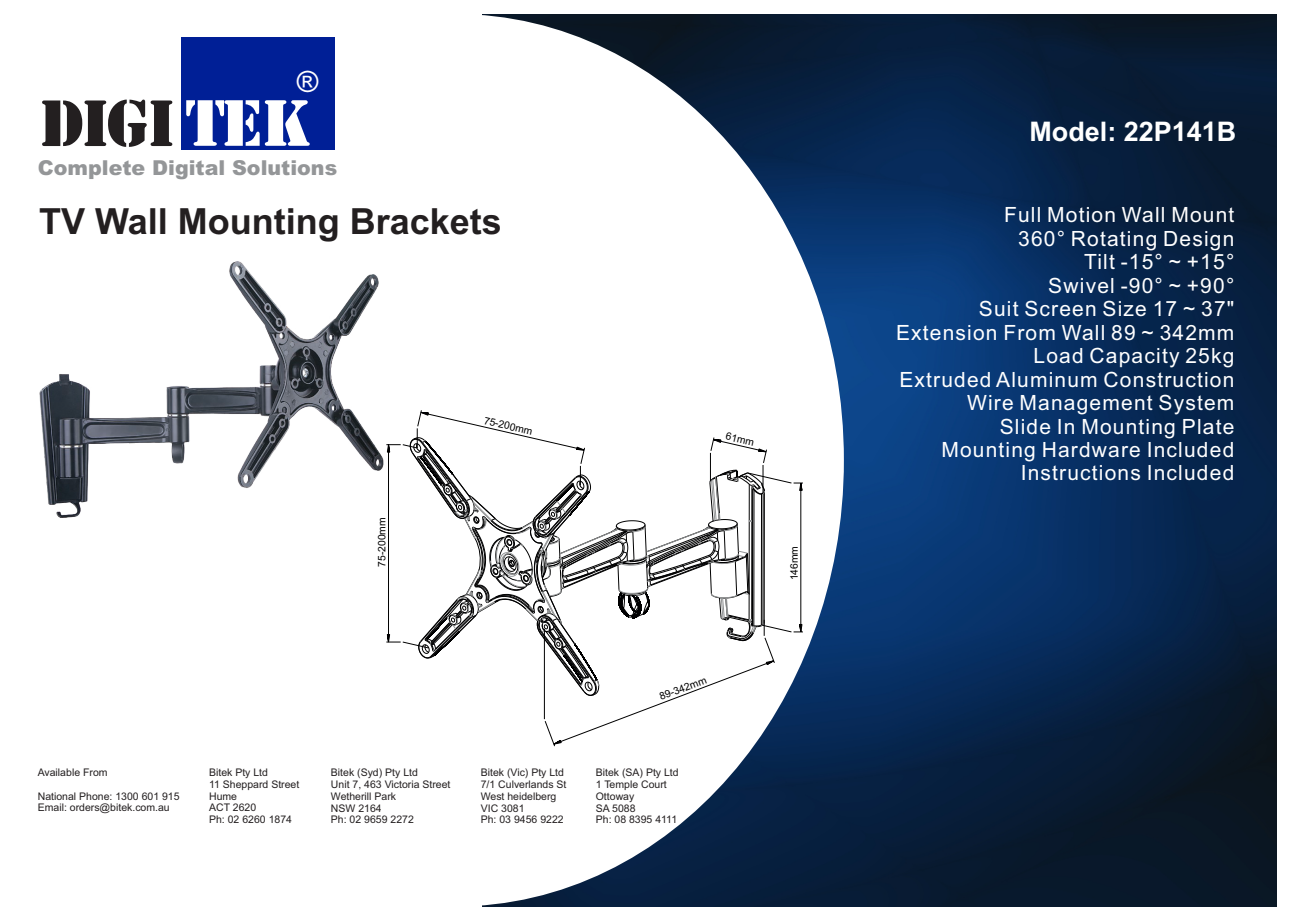
<style>
.page{position:relative;width:1290px;height:920px;background:#fff}
.page>*{position:absolute;margin:0;border:0;box-sizing:border-box;transform-origin:0 0}
.t1{font:83.25px "Stencil";letter-spacing:-.02em;color:#231f20}
.t2{font:700 36px "Arial";color:#231f20}
.t3{font:29.4px "Arial";color:#fff}
.t4{font:700 27px "Arial";color:#fff}
.t5{font:21px/23.4px "Arial";letter-spacing:.055em;color:#fff;text-align:right}
.t6{font:900 20.55px "Arial";color:#949698}
.t7{font:10.5px/11.7px "Arial";color:#231f20}
.t8{font:10.35px "Arial";color:#000001}
.s1{color:#fff}
</style>
<div class="page">
<img style="left:482px;top:15px;width:794px;height:891px">
<div style="left:66px;top:14px;width:778px;height:892px;background:#fff;border-radius:50%"></div>
<div style="left:181px;top:38px;width:153px;height:112px;background:#001f96"></div>
<img style="left:40px;top:262px;width:344px;height:255px">
<svg style="left:386px;top:410px;width:417px;height:336px"></svg>
<h3 class="t3" style="left:297px;top:70px;width:23px">®</h3>
<h1 class="t1" style="left:40px;top:79px;width:272px">DIGI <span class="s1">TEK</span></h1>
<h3 class="t6" style="left:38px;top:160px;width:301px">Complete Digital Solutions</h3>
<h3 class="t4" style="left:1029px;top:122px;width:209px">Model: 22P141B</h3>
<h2 class="t2" style="left:39px;top:207px;width:464px">TV Wall Mounting Brackets</h2>
<p class="t5" style="left:896px;top:205px;width:340px">Full Motion Wall Mount<br>360° Rotating Design<br>Tilt -15° ~ +15°<br>Swivel -90° ~ +90°<br>Suit Screen Size 17 ~ 37"<br>Extension From Wall 89 ~ 342mm<br>Load Capacity 25kg<br>Extruded Aluminum Construction<br>Wire Management System<br>Slide In Mounting Plate<br>Mounting Hardware Included<br>Instructions Included</p>
<p class="t8" style="left:378px;top:567px;width:51px;rotate:-90deg">75-200mm</p>
<p class="t8" style="left:485px;top:416px;width:51px;rotate:13deg">75-200mm</p>
<p class="t8" style="left:727px;top:432px;width:30px;rotate:13deg">61mm</p>
<p class="t8" style="left:790px;top:580px;width:36px;rotate:-90deg">146mm</p>
<p class="t7" style="left:38px;top:768px;width:71px">Available From</p>
<p class="t7" style="left:38px;top:791px;width:143px">National Phone: 1300 601 915<br>Email: orders@bitek.com.au</p>
<p class="t8" style="left:658px;top:693px;width:51px;rotate:-21deg">89-342mm</p>
<p class="t7" style="left:209px;top:768px;width:92px">Bitek Pty Ltd<br>11 Sheppard Street<br>Hume<br>ACT 2620<br>Ph: 02 6260 1874</p>
<p class="t7" style="left:331px;top:768px;width:121px">Bitek (Syd) Pty Ltd<br>Unit 7, 463 Victoria Street<br>Wetherill Park<br>NSW 2164<br>Ph: 02 9659 2272</p>
<p class="t7" style="left:481px;top:768px;width:87px">Bitek (Vic) Pty Ltd<br>7/1 Culverlands St<br>West heidelberg<br>VIC 3081<br>Ph: 03 9456 9222</p>
<p class="t7" style="left:596px;top:768px;width:84px">Bitek (SA) Pty Ltd<br>1 Temple Court<br>Ottoway<br>SA 5088<br>Ph: 08 8395 4111</p>
</div>
